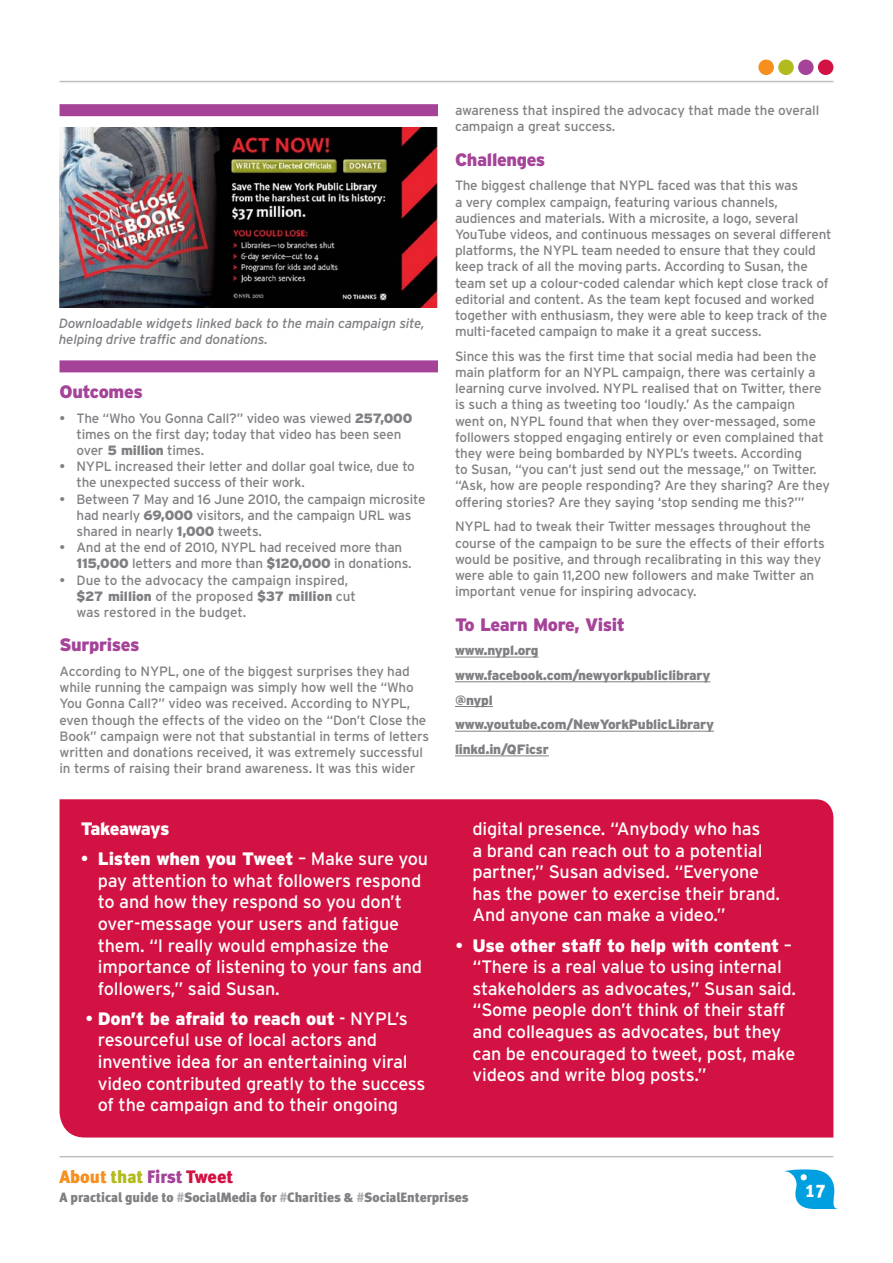
<style>
.page{position:relative;width:893px;height:1263px;background:#fff}
.page>*{position:absolute;margin:0;border:0;box-sizing:border-box;transform-origin:0 0}
.t1{font:18px/21.6px "Interstate";letter-spacing:-.01em;color:#fff}
.t2{font:900 18px "Interstate";letter-spacing:-.02em;color:#a54399}
.t3{font:900 18px "Seat Meta";color:#f78f1e}
.t4{font:900 18px "Interstate";letter-spacing:-.045em;color:#fff}
.t5{font:900 18px "Seat Meta";color:#fff}
.t6{font:13.5px/16.2px "Interstate";letter-spacing:-.015em;color:#807f83}
.t7{font:900 13.5px/24.8px "Interstate";letter-spacing:-.015em;color:#807f83}
.t8{font:italic 13.5px/16.2px "Interstate";letter-spacing:-.015em;color:#807f83}
.t9{font:900 13.5px "Seat Meta";color:#807f83}
.s1{font-weight:900}
.s2{color:#b2bb1e}
.s3{color:#a54399}
.s4{color:#d21242}
.s5{color:#adafb2}
</style>
<div class="page">
<hr style="left:60px;top:1156px;width:773px;height:1px;background:#bcbec0">
<svg style="left:784px;top:1169px;width:54px;height:40px"></svg>
<hr style="left:60px;top:81px;width:773px;height:1px;background:#bcbec0">
<div style="left:778px;top:60px;width:16px;height:15px;background:#b2bb1e;border-radius:50%"></div>
<div style="left:758px;top:60px;width:16px;height:15px;background:#f78f1e;border-radius:50%"></div>
<div style="left:798px;top:60px;width:16px;height:15px;background:#a54399;border-radius:50%"></div>
<div style="left:818px;top:60px;width:15px;height:15px;background:#d21242;border-radius:50%"></div>
<hr style="left:455px;top:657px;width:84px;height:1px;background:#807f83">
<hr style="left:455px;top:681px;width:255px;height:1px;background:#807f83">
<hr style="left:455px;top:706px;width:38px;height:1px;background:#807f83">
<hr style="left:455px;top:731px;width:259px;height:1px;background:#807f83">
<hr style="left:455px;top:756px;width:94px;height:1px;background:#807f83">
<div style="left:60px;top:799px;width:773px;height:338px;background:#d21242"></div>
<img style="left:59px;top:128px;width:379px;height:179px">
<div style="left:60px;top:360px;width:378px;height:12px;background:#a54399"></div>
<div style="left:60px;top:104px;width:378px;height:12px;background:#a54399"></div>
<p class="t8" style="left:59px;top:315px;width:367px">Downloadable widgets linked back to the main campaign site, helping drive traffic and donations.</p>
<h1 class="t2" style="left:60px;top:381px;width:85px">Outcomes</h1>
<p class="t6" style="left:77px;top:410px;width:337px;text-indent:-17px">• The “Who You Gonna Call?” video was viewed <span class="s1">257,000 </span>times on the first day; today that video has been seen over <span class="s1">5 million</span> times.</p>
<p class="t6" style="left:77px;top:458px;width:340px;text-indent:-17px">• NYPL increased their letter and dollar goal twice, due to the unexpected success of their work.</p>
<p class="t6" style="left:77px;top:491px;width:351px;text-indent:-17px">• Between 7 May and 16 June 2010, the campaign microsite had nearly <span class="s1">69,000</span> visitors, and the campaign URL was shared in nearly <span class="s1">1,000</span> tweets.</p>
<p class="t6" style="left:77px;top:539px;width:337px;text-indent:-17px">• And at the end of 2010, NYPL had received more than<br><span class="s1">115,000</span> letters and more than <span class="s1">$120,000</span> in donations.</p>
<p class="t6" style="left:77px;top:572px;width:281px;text-indent:-17px">• Due to the advocacy the campaign inspired, <span class="s1">$27 million</span> of the proposed <span class="s1">$37 million</span> cut was restored in the budget.</p>
<h1 class="t2" style="left:60px;top:635px;width:81px">Surprises</h1>
<p class="t6" style="left:60px;top:663px;width:371px">According to NYPL, one of the biggest surprises they had while running the campaign was simply how well the “Who You Gonna Call?” video was received. According to NYPL, even though the effects of the video on the “Don’t Close the Book” campaign were not that substantial in terms of letters written and donations received, it was extremely successful in terms of raising their brand awareness. It was this wider</p>
<h1 class="t4" style="left:81px;top:818px;width:90px">Takeaways</h1>
<p class="t1" style="left:98px;top:848px;width:332px;text-indent:-17px">• <span class="s1">Listen when you Tweet</span> – Make sure you pay attention to what followers respond to and how they respond so you don’t over-message your users and fatigue them. “I really would emphasize the importance of listening to your fans and followers,” said Susan.</p>
<h1 class="t1" style="left:98px;top:1007px;width:329px;text-indent:-12px">• <span class="s1">Don’t be afraid to reach out</span> - NYPL’s resourceful use of local actors and inventive idea for an entertaining viral video contributed greatly to the success of the campaign and to their ongoing</h1>
<p class="t6" style="left:455px;top:102px;width:366px">awareness that inspired the advocacy that made the overall campaign a great success.</p>
<h1 class="t2" style="left:455px;top:149px;width:92px">Challenges</h1>
<p class="t6" style="left:455px;top:177px;width:378px">The biggest challenge that NYPL faced was that this was<br>a very complex campaign, featuring various channels, audiences and materials. With a microsite, a logo, several YouTube videos, and continuous messages on several different platforms, the NYPL team needed to ensure that they could keep track of all the moving parts. According to Susan, the team set up a colour-coded calendar which kept close track of editorial and content. As the team kept focused and worked together with enthusiasm, they were able to keep track of the multi-faceted campaign to make it a great success.</p>
<p class="t6" style="left:455px;top:348px;width:376px">Since this was the first time that social media had been the main platform for an NYPL campaign, there was certainly a learning curve involved. NYPL realised that on Twitter, there is such a thing as tweeting too ‘loudly.’ As the campaign<br>went on, NYPL found that when they over-messaged, some followers stopped engaging entirely or even complained that they were being bombarded by NYPL’s tweets. According<br>to Susan, “you can’t just send out the message,” on Twitter. “Ask, how are people responding? Are they sharing? Are they offering stories? Are they saying ‘stop sending me this?’”</p>
<p class="t6" style="left:455px;top:518px;width:371px">NYPL had to tweak their Twitter messages throughout the course of the campaign to be sure the effects of their efforts would be positive, and through recalibrating in this way they were able to gain 11,200 new followers and make Twitter an important venue for inspiring advocacy.</p>
<h1 class="t2" style="left:455px;top:614px;width:171px">To Learn More, Visit</h1>
<p class="t7" style="left:455px;top:638px;width:261px">www.nypl.org www.facebook.com/newyorkpubliclibrary @nypl www.youtube.com/NewYorkPublicLibrary linkd.in/QFicsr</p>
<h1 class="t1" style="left:472px;top:818px;width:309px">digital presence. “Anybody who has<br>a brand can reach out to a potential partner,” Susan advised. “Everyone has the power to exercise their brand.<br>And anyone can make a video.”</h1>
<p class="t1" style="left:472px;top:934px;width:325px;text-indent:-17px">• <span class="s1">Use other staff to help with content</span> – “There is a real value to using internal stakeholders as advocates,” Susan said. “Some people don’t think of their staff and colleagues as advocates, but they can be encouraged to tweet, post, make videos and write blog posts.”</p>
<h1 class="t3" style="left:60px;top:1166px;width:175px">About <span class="s2">that</span> <span class="s3">First</span> <span class="s4">Tweet</span></h1>
<p class="t9" style="left:60px;top:1189px;width:411px">A practical guide to <span class="s5">#</span>SocialMedia for <span class="s5">#</span>Charities &amp; <span class="s5">#</span>SocialEnterprises</p>
<h1 class="t5" style="left:805px;top:1180px;width:22px">17</h1>
</div>
